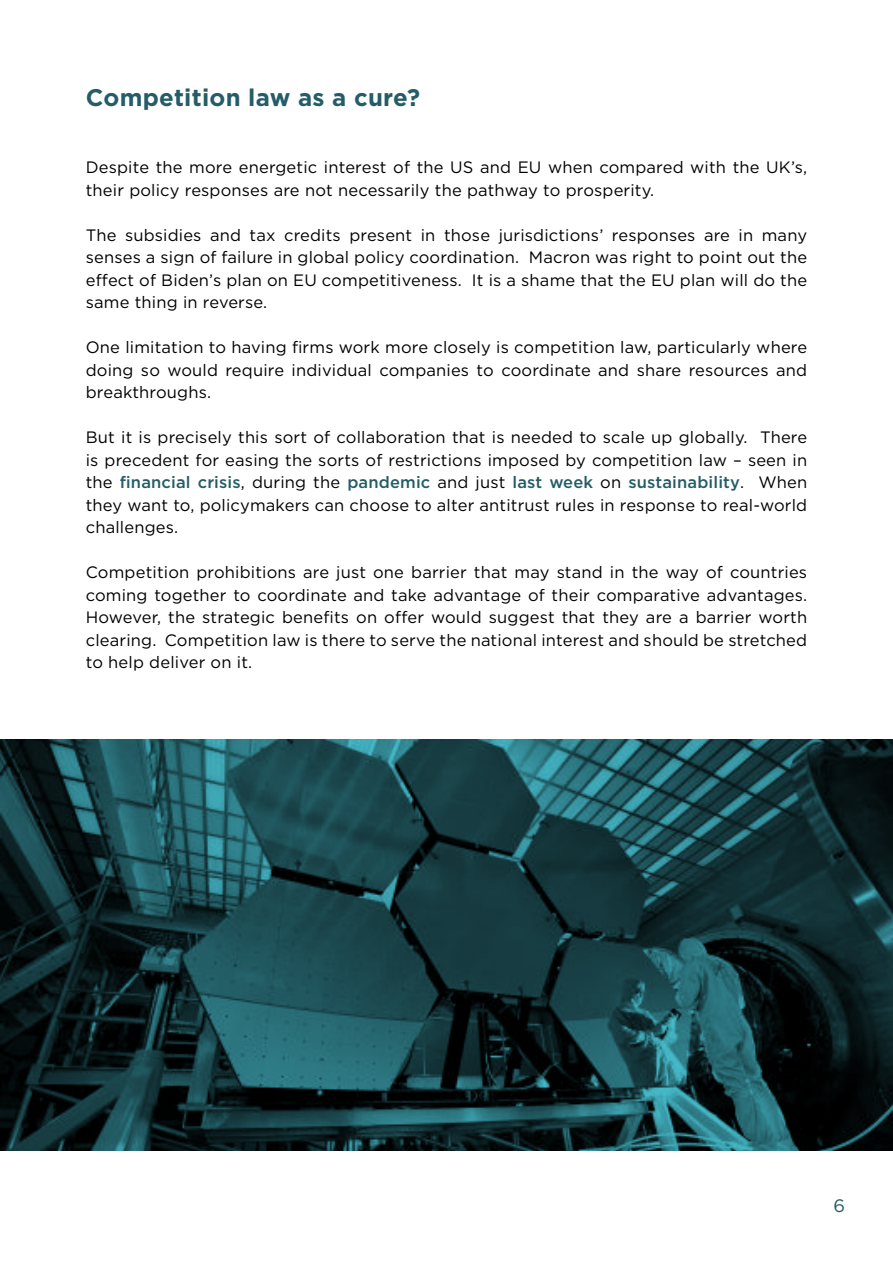
<style>
.page{position:relative;width:893px;height:1263px;background:#fff}
.page>*{position:absolute;margin:0;border:0;box-sizing:border-box;transform-origin:0 0}
.t1{font:700 24px "Gotham";letter-spacing:.01em;color:#245c67}
.t2{font:18px "Gotham";color:#245c67}
.t3{font:16.5px/22.5px "Gotham";letter-spacing:.01em;color:#000;text-align:justify}
.s1{font-weight:500;color:#245c67}
</style>
<div class="page">
<img style="left:0;top:740px;width:893px;height:410px">
<p class="t1" style="left:86px;top:83px;width:336px">Competition law as a cure?</p>
<p class="t3" style="left:86px;top:156px;width:723px">Despite the more energetic interest of the US and EU when compared with the UK’s, their policy responses are not necessarily the pathway to prosperity.</p>
<p class="t3" style="left:86px;top:223px;width:723px">The subsidies and tax credits present in those jurisdictions’ responses are in many senses a sign of failure in global policy coordination. Macron was right to point out the effect of Biden’s plan on EU competitiveness. It is a shame that the EU plan will do the same thing in reverse.</p>
<p class="t3" style="left:86px;top:336px;width:723px">One limitation to having firms work more closely is competition law, particularly where doing so would require individual companies to coordinate and share resources and breakthroughs.</p>
<p class="t3" style="left:86px;top:426px;width:723px">But it is precisely this sort of collaboration that is needed to scale up globally. There is precedent for easing the sorts of restrictions imposed by competition law – seen in the <span class="s1">financial crisis</span>, during the <span class="s1">pandemic</span> and just <span class="s1">last week</span> on <span class="s1">sustainability</span>. When they want to, policymakers can choose to alter antitrust rules in response to real-world challenges.</p>
<p class="t3" style="left:86px;top:561px;width:723px">Competition prohibitions are just one barrier that may stand in the way of countries coming together to coordinate and take advantage of their comparative advantages.<br>However, the strategic benefits on offer would suggest that they are a barrier worth clearing. Competition law is there to serve the national interest and should be stretched to help deliver on it.</p>
<p class="t2" style="left:833px;top:1196px;width:13px">6</p>
</div>
